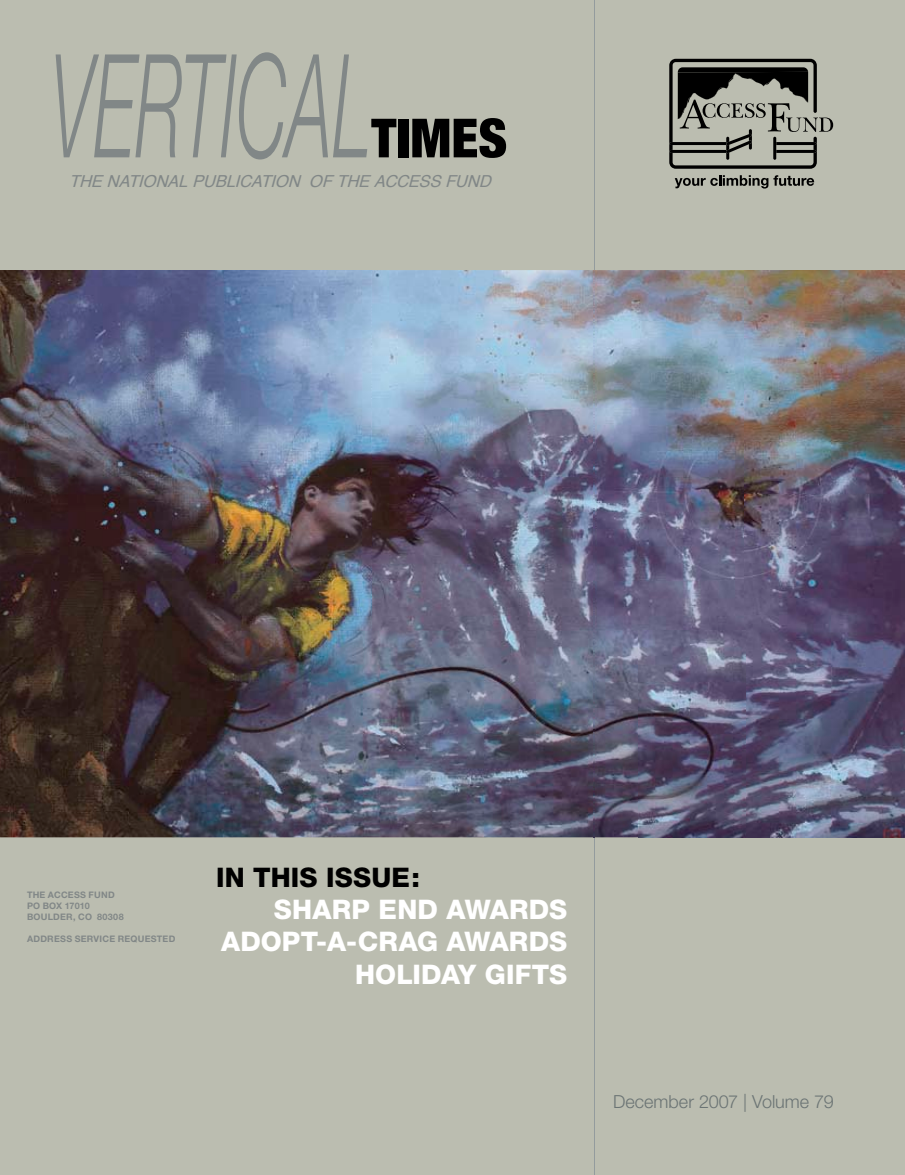
<style>
.page{position:relative;width:905px;height:1175px;background:#fff}
.page>*{position:absolute;margin:0;border:0;box-sizing:border-box;transform-origin:0 0}
.t1{font:italic 300 144px "Helvetica Neue";color:#818787;scale:.5 1}
.t2{font:900 condensed 54px "Helvetica Neue";color:#000}
.t3{font:800 27px/32.4px "Helvetica Neue";letter-spacing:.005em;color:#fff;text-align:right}
.t4{font:800 27px "Helvetica Neue";letter-spacing:.005em;color:#000}
.t5{font:300 18px "Helvetica Neue";color:#6b7474}
.t6{font:italic 16.5px "Helvetica";color:#818787}
.t7{font:700 9px/10.8px "Helvetica Neue";letter-spacing:.03em;color:#818787}
</style>
<div class="page">
<div style="left:0;top:0;width:904px;height:1174px;background:#bbbdb0"></div>
<hr style="left:594px;top:0;width:1px;height:1174px;background:#939b9d">
<svg style="left:669px;top:59px;width:164px;height:110px"></svg>
<svg style="left:674px;top:175px;width:140px;height:13px"></svg>
<img style="left:0;top:270px;width:904px;height:567px">
<img style="left:594px;top:270px;width:1px;height:567px">
<h1 class="t1" style="left:51px;top:20px;width:642px">VERTICAL</h1>
<h3 class="t6" style="left:69px;top:167px;width:430px">THENATIONALPUBLICATION OFTHEACCESSFUND</h3>
<h2 class="t2" style="left:371px;top:105px;width:137px">TIMES</h2>
<p class="t7" style="left:27px;top:889px;width:98px">THE ACCESS FUND<br>PO BOX 17010<br>BOULDER, CO 80308</p>
<p class="t7" style="left:27px;top:932px;width:150px">ADDRESS SERVICE REQUESTED</p>
<h3 class="t4" style="left:216px;top:861px;width:205px">IN THIS ISSUE:</h3>
<h3 class="t3" style="left:221px;top:893px;width:347px">SHARP END AWARDS<br>ADOPT-A-CRAG AWARDS<br>HOLIDAY GIFTS</h3>
<h3 class="t5" style="left:613px;top:1090px;width:222px">December 2007 | Volume 79</h3>
</div>
